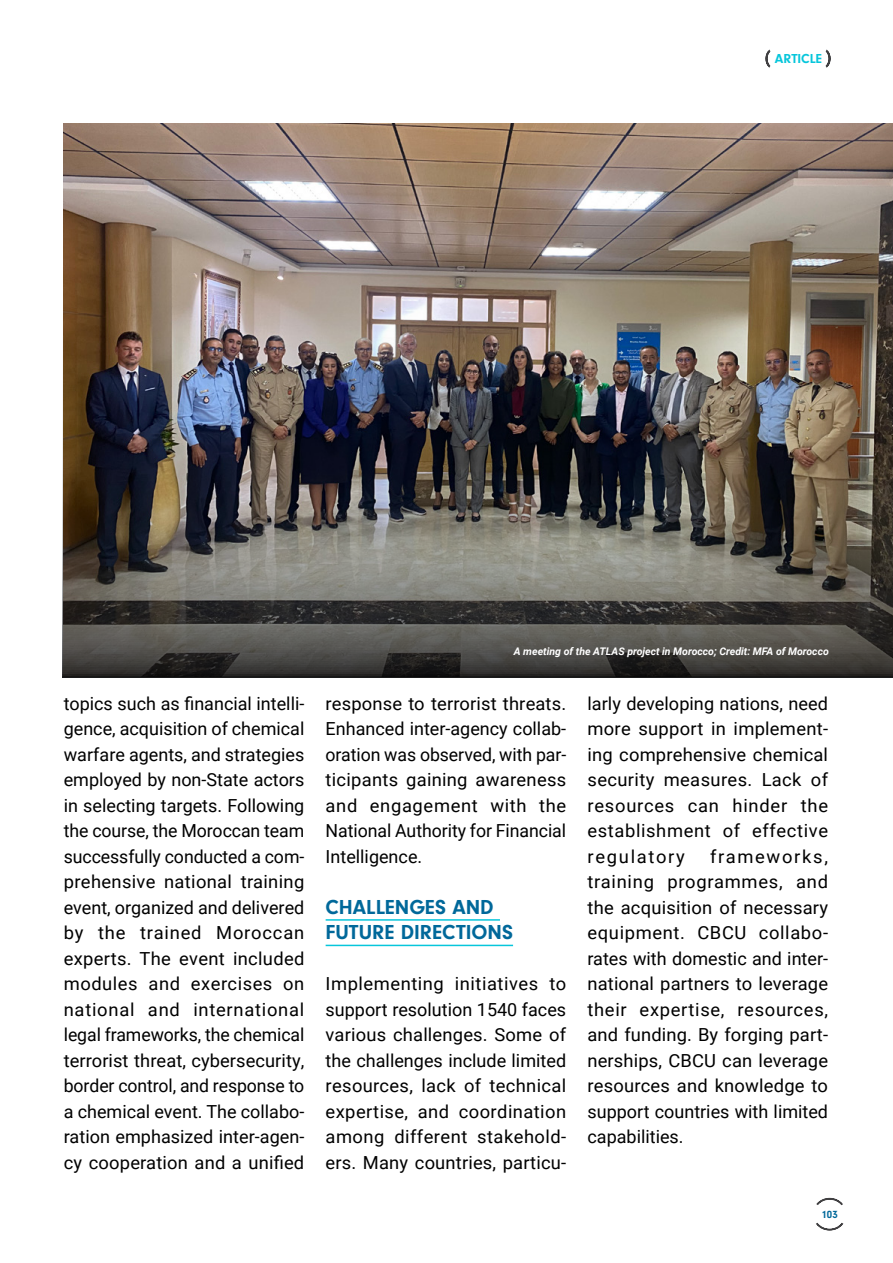
<style>
.page{position:relative;width:893px;height:1263px;background:#fff}
.page>*{position:absolute;margin:0;border:0;box-sizing:border-box;transform-origin:0 0}
.t1{font:700 21px/25.5px "Neuzeit Gro";color:#00689a}
.t2{font:18px/25.5px "Roboto";letter-spacing:.01em;color:#000;text-align:justify}
.t3{font:700 13.5px "Neuzeit Gro";color:#07c6db}
.t4{font:700 10.8px "Neuzeit Gro";color:#00689a}
.t5{font:italic 700 10.5px "Roboto";color:#fff}
</style>
<div class="page">
<svg style="left:816px;top:1222px;width:28px;height:9px"></svg>
<svg style="left:816px;top:1197px;width:27px;height:9px"></svg>
<svg style="left:765px;top:49px;width:6px;height:19px"></svg>
<svg style="left:825px;top:49px;width:6px;height:19px"></svg>
<hr style="left:326px;top:919px;width:174px;height:2px;background:#07c6db">
<hr style="left:326px;top:945px;width:187px;height:1px;background:#07c6db">
<img style="left:63px;top:123px;width:830px;height:555px">
<p class="t3" style="left:775px;top:51px;width:49px">ARTICLE</p>
<p class="t5" style="left:514px;top:644px;width:317px">A meeting of the ATLAS project in Morocco; Credit: MFA of Morocco</p>
<p class="t2" style="left:64px;top:690px;width:242px">topics such as financial intelli&shy;gence, acquisition of chemical warfare agents, and strategies employed by non-State actors in selecting targets. Following the course, the Moroccan team successfully conducted a com&shy;prehensive national training event, organized and delivered by the trained Moroccan experts. The event included modules and exercises on national and international legal frameworks, the chemical terrorist threat, cybersecurity, border control, and response to a chemical event. The collabo&shy;ration emphasized inter-agen&shy;cy cooperation and a unified</p>
<p class="t2" style="left:326px;top:690px;width:242px">response to terrorist threats.<br>Enhanced inter-agency collab&shy;oration was observed, with par&shy;ticipants gaining awareness and engagement with the National Authority for Financial Intelligence.</p>
<p class="t1" style="left:326px;top:894px;width:189px">CHALLENGES AND<br>FUTURE DIRECTIONS</p>
<p class="t2" style="left:326px;top:970px;width:242px">Implementing initiatives to support resolution 1540 faces various challenges. Some of the challenges include limited resources, lack of technical expertise, and coordination among different stakehold&shy;ers. Many countries, particu-</p>
<p class="t2" style="left:587px;top:690px;width:242px">larly developing nations, need more support in implement&shy;ing comprehensive chemical security measures. Lack of resources can hinder the establishment of effective regulatory</p>
<p class="t2" style="left:587px;top:843px;width:242px;text-indent:123px">frameworks, training programmes, and the acquisition of necessary equipment. CBCU collabo&shy;rates with domestic and inter&shy;national partners to leverage their expertise, resources, and funding. By forging part&shy;nerships, CBCU can leverage resources and knowledge to support countries with limited capabilities.</p>
<p class="t4" style="left:822px;top:1208px;width:18px">103</p>
</div>
